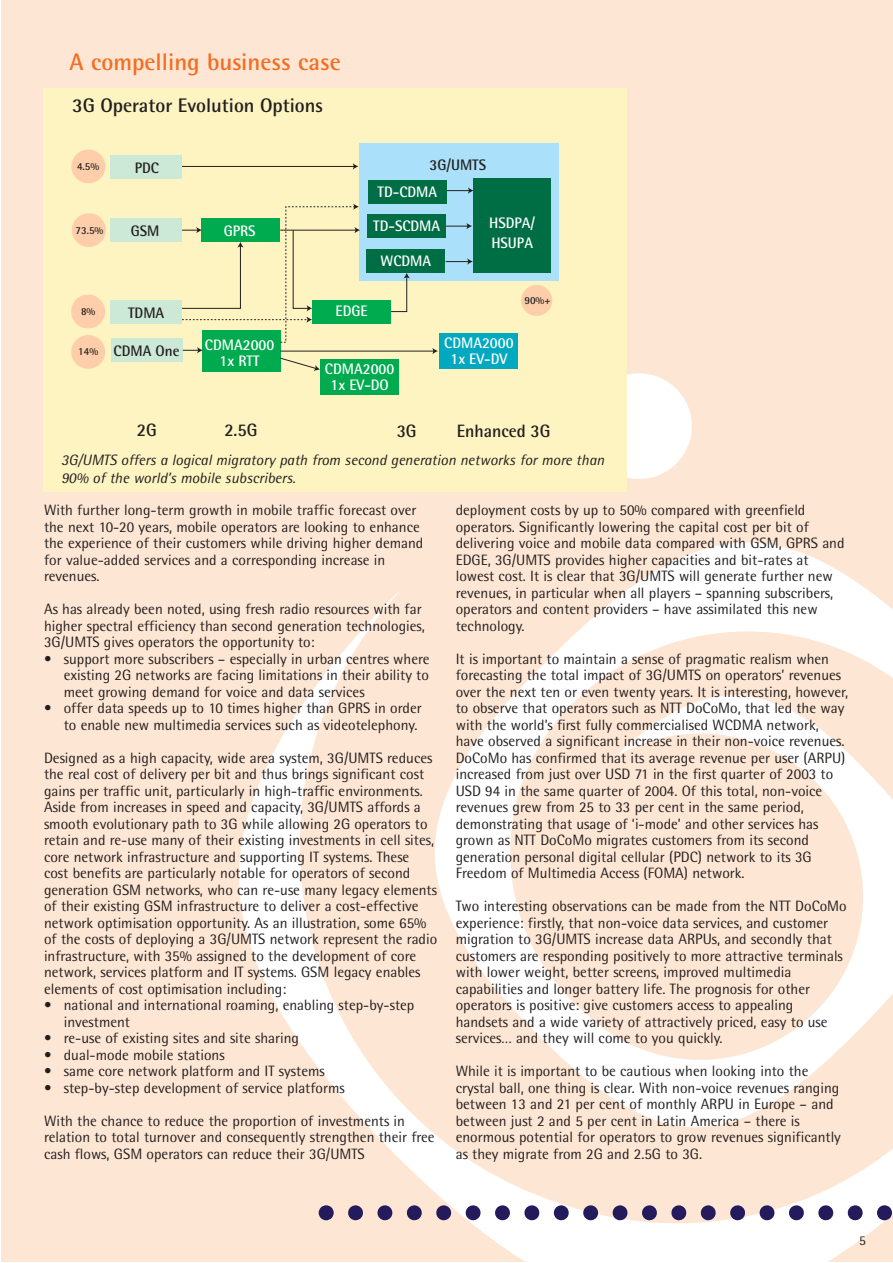
<style>
.page{position:relative;width:893px;height:1263px;background:#fff}
.page>*{position:absolute;margin:0;border:0;box-sizing:border-box;transform-origin:0 0}
.t1{font:700 24px "Rotis Semi Sans";color:#f36d22}
.t2{font:700 19.65px "Rotis Semi Sans";color:#231f1f}
.t3{font:700 17.85px "Rotis Semi Sans";color:#231f1f}
.t4{font:700 15.15px/16px "Rotis Semi Sans";color:#fff;text-align:center}
.t5{font:700 15.15px "Rotis Semi Sans";color:#231f1f}
.t6{font:15px/16.5px "Rotis Semi Sans";color:#231f1f}
.t7{font:italic 15px/18px "Rotis Semi Sans";color:#231f1f}
.t8{font:13.5px "Rotis Semi Sans";color:#231f1f}
.t9{font:700 10.8px "Rotis Semi Sans";color:#231f1f}
</style>
<div class="page">
<div style="left:1px;top:0;width:891px;height:1262px;background:#fee6d4"></div>
<svg style="left:239px;top:542px;width:653px;height:720px"></svg>
<div style="left:586px;top:373px;width:106px;height:106px;background:#fff;border-radius:50%"></div>
<div style="left:43px;top:88px;width:583px;height:404px;background:#fdf4c2"></div>
<svg style="left:319px;top:1205px;width:550px;height:15px"></svg>
<svg style="left:877px;top:1205px;width:15px;height:15px"></svg>
<div style="left:359px;top:143px;width:199px;height:137px;background:#aae0f9"></div>
<div style="left:111px;top:155px;width:71px;height:23px;background:#cce8d6"></div>
<div style="left:111px;top:218px;width:71px;height:24px;background:#cce8d6"></div>
<div style="left:111px;top:300px;width:71px;height:23px;background:#cce8d6"></div>
<div style="left:111px;top:339px;width:72px;height:23px;background:#cce8d6"></div>
<div style="left:202px;top:330px;width:78px;height:42px;background:#00aa4f"></div>
<div style="left:312px;top:300px;width:79px;height:23px;background:#00aa4f"></div>
<div style="left:320px;top:359px;width:79px;height:36px;background:#00aa4f"></div>
<div style="left:439px;top:333px;width:78px;height:36px;background:#00a9c0"></div>
<div style="left:368px;top:180px;width:79px;height:24px;background:#006e45"></div>
<div style="left:367px;top:214px;width:79px;height:24px;background:#006e45"></div>
<div style="left:366px;top:249px;width:79px;height:23px;background:#006e45"></div>
<div style="left:473px;top:178px;width:78px;height:95px;background:#006e45"></div>
<div style="left:71px;top:150px;width:34px;height:33px;background:#fdcea9;border-radius:50%"></div>
<div style="left:72px;top:213px;width:34px;height:34px;background:#fdcea9;border-radius:50%"></div>
<div style="left:71px;top:295px;width:34px;height:33px;background:#fdcea9;border-radius:50%"></div>
<div style="left:71px;top:335px;width:34px;height:34px;background:#fdcea9;border-radius:50%"></div>
<div style="left:521px;top:285px;width:31px;height:31px;background:#fdcea9;border-radius:50%"></div>
<hr style="left:182px;top:166px;width:172px;height:1px;background:#231f1f">
<svg style="left:353px;top:163px;width:5px;height:7px"></svg>
<hr style="left:280px;top:351px;width:154px;height:1px;background:#231f1f">
<svg style="left:432px;top:348px;width:6px;height:6px"></svg>
<svg style="left:447px;top:187px;width:26px;height:7px"></svg>
<svg style="left:446px;top:223px;width:26px;height:6px"></svg>
<svg style="left:445px;top:258px;width:28px;height:7px"></svg>
<svg style="left:390px;top:273px;width:20px;height:39px"></svg>
<svg style="left:181px;top:204px;width:179px;height:167px"></svg>
<h1 class="t1" style="left:70px;top:54px;width:273px">A compelling business case</h1>
<h2 class="t2" style="left:72px;top:99px;width:252px">3G Operator Evolution Options</h2>
<p class="t9" style="left:77px;top:163px;width:24px">4.5%</p>
<p class="t9" style="left:76px;top:226px;width:29px">73.5%</p>
<p class="t5" style="left:135px;top:162px;width:26px">PDC</p>
<p class="t5" style="left:131px;top:226px;width:30px">GSM</p>
<p class="t4" style="left:224px;top:224px;width:33px">GPRS</p>
<p class="t5" style="left:429px;top:159px;width:58px">3G/UMTS</p>
<p class="t4" style="left:377px;top:185px;width:61px">TD-CDMA</p>
<p class="t4" style="left:373px;top:219px;width:68px">TD-SCDMA</p>
<p class="t4" style="left:380px;top:254px;width:52px">WCDMA</p>
<p class="t4" style="left:489px;top:215px;width:48px;line-height:19.6px;text-align:left">HSDPA/<br>HSUPA</p>
<p class="t9" style="left:81px;top:307px;width:16px">8%</p>
<p class="t9" style="left:78px;top:348px;width:21px">14%</p>
<p class="t5" style="left:128px;top:307px;width:38px">TDMA</p>
<p class="t5" style="left:114px;top:346px;width:67px">CDMA One</p>
<p class="t4" style="left:205px;top:338px;width:71px">CDMA2000<br>1x RTT</p>
<p class="t4" style="left:335px;top:305px;width:33px">EDGE</p>
<p class="t4" style="left:325px;top:362px;width:71px">CDMA2000<br>1x EV-DO</p>
<p class="t9" style="left:524px;top:296px;width:28px">90%+</p>
<p class="t4" style="left:444px;top:336px;width:71px">CDMA2000<br>1x EV-DV</p>
<p class="t3" style="left:137px;top:424px;width:21px">2G</p>
<p class="t3" style="left:224px;top:424px;width:34px">2.5G</p>
<p class="t3" style="left:396px;top:424px;width:21px">3G</p>
<p class="t3" style="left:457px;top:424px;width:95px">Enhanced 3G</p>
<p class="t7" style="left:61px;top:453px;width:544px">3G/UMTS offers a logical migratory path from second generation networks for more than<br>90% of the world’s mobile subscribers.</p>
<p class="t6" style="left:44px;top:503px;width:381px">With further long-term growth in mobile traffic forecast over the next 10-20 years, mobile operators are looking to enhance the experience of their customers while driving higher demand for value-added services and a corresponding increase in revenues.</p>
<p class="t6" style="left:44px;top:602px;width:382px">As has already been noted, using fresh radio resources with far higher spectral efficiency than second generation technologies,<br>3G/UMTS gives operators the opportunity to:</p>
<p class="t6" style="left:64px;top:652px;width:367px;text-align:justify;text-indent:-20px">• support more subscribers – especially in urban centres where existing 2G networks are facing limitations in their ability to meet growing demand for voice and data services</p>
<p class="t6" style="left:44px;top:701px;width:379px;text-align:right">• offer data speeds up to 10 times higher than GPRS in order to enable new multimedia services such as videotelephony.</p>
<p class="t6" style="left:44px;top:751px;width:395px">Designed as a high capacity, wide area system, 3G/UMTS reduces the real cost of delivery per bit and thus brings significant cost gains per traffic unit, particularly in high-traffic environments.<br>Aside from increases in speed and capacity, 3G/UMTS affords a smooth evolutionary path to 3G while allowing 2G operators to retain and re-use many of their existing investments in cell sites, core network infrastructure and supporting IT systems. These cost benefits are particularly notable for operators of second generation GSM networks, who can re-use many legacy elements of their existing GSM infrastructure to deliver a cost-effective network optimisation opportunity. As an illustration, some 65% of the costs of deploying a 3G/UMTS network represent the radio infrastructure, with 35% assigned to the development of core network, services platform and IT systems. GSM legacy enables elements of cost optimisation including:</p>
<p class="t6" style="left:64px;top:998px;width:352px;text-indent:-20px">• national and international roaming, enabling step-by-step investment</p>
<p class="t6" style="left:44px;top:1031px;width:256px">• re-use of existing sites and site sharing</p>
<p class="t6" style="left:44px;top:1048px;width:182px">• dual-mode mobile stations</p>
<p class="t6" style="left:44px;top:1064px;width:282px">• same core network platform and IT systems</p>
<p class="t6" style="left:44px;top:1081px;width:302px">• step-by-step development of service platforms</p>
<p class="t6" style="left:44px;top:1114px;width:392px">With the chance to reduce the proportion of investments in relation to total turnover and consequently strengthen their free cash flows, GSM operators can reduce their 3G/UMTS</p>
<p class="t6" style="left:455px;top:503px;width:390px">deployment costs by up to 50% compared with greenfield operators. Significantly lowering the capital cost per bit of delivering voice and mobile data compared with GSM, GPRS and EDGE, 3G/UMTS provides higher capacities and bit-rates at lowest cost. It is clear that 3G/UMTS will generate further new revenues, in particular when all players – spanning subscribers, operators and content providers – have assimilated this new technology.</p>
<p class="t6" style="left:455px;top:652px;width:394px">It is important to maintain a sense of pragmatic realism when forecasting the total impact of 3G/UMTS on operators’ revenues over the next ten or even twenty years. It is interesting, however, to observe that operators such as NTT DoCoMo, that led the way with the world’s first fully commercialised WCDMA network, have observed a significant increase in their non-voice revenues.<br>DoCoMo has confirmed that its average revenue per user (ARPU) increased from just over USD 71 in the first quarter of 2003 to USD 94 in the same quarter of 2004. Of this total, non-voice revenues grew from 25 to 33 per cent in the same period, demonstrating that usage of ‘i-mode’ and other services has grown as NTT DoCoMo migrates customers from its second generation personal digital cellular (PDC) network to its 3G Freedom of Multimedia Access (FOMA) network.</p>
<p class="t6" style="left:455px;top:899px;width:392px">Two interesting observations can be made from the NTT DoCoMo experience: firstly, that non-voice data services, and customer migration to 3G/UMTS increase data ARPUs, and secondly that customers are responding positively to more attractive terminals with lower weight, better screens, improved multimedia capabilities and longer battery life. The prognosis for other operators is positive: give customers access to appealing handsets and a wide variety of attractively priced, easy to use services… and they will come to you quickly.</p>
<p class="t6" style="left:455px;top:1064px;width:387px">While it is important to be cautious when looking into the crystal ball, one thing is clear. With non-voice revenues ranging between 13 and 21 per cent of monthly ARPU in Europe – and between just 2 and 5 per cent in Latin America – there is enormous potential for operators to grow revenues significantly as they migrate from 2G and 2.5G to 3G.</p>
<p class="t8" style="left:859px;top:1236px;width:8px">5</p>
</div>
